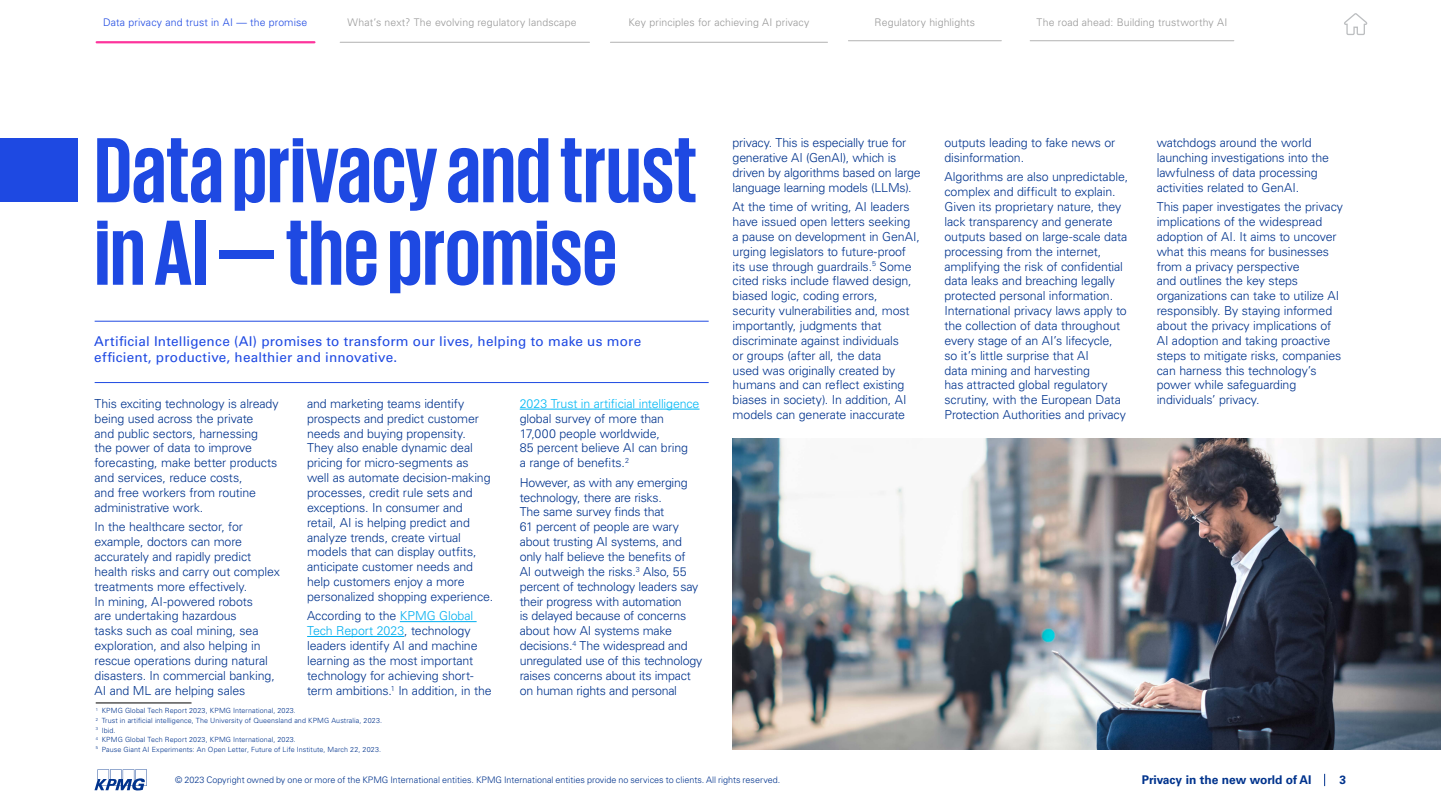
<style>
.page{position:relative;width:1441px;height:810px;background:#fff}
.page>*{position:absolute;margin:0;border:0;box-sizing:border-box;transform-origin:0 0}
.t1{font:700 94.5px/82.5px "KPMG";color:#1e49e2}
.t2{font:13.5px/16.2px "Univers LT Std";letter-spacing:.015em;color:#1e49e2}
.t3{font:300 12.38px/14.9px "Univers LT Std";letter-spacing:-.01em;color:#00338d}
.t4{font:300 12.38px "Univers LT Std";letter-spacing:-.01em;color:#00b8f5}
.t5{font:700 12px "Univers LT Std";color:#00338d}
.t6{font:300 10.5px "Univers LT Std";letter-spacing:.01em;color:#989898}
.t7{font:300 10.5px "Univers LT Std";letter-spacing:.01em;color:#1e49e2}
.t8{font:300 9px "Univers LT Std";color:#00338d}
.t9{font:300 7.12px/9.6px "Univers LT Std";letter-spacing:.015em;color:#00338d}
.s1{color:#00aeef}
</style>
<div class="page">
<img style="left:732px;top:439px;width:708px;height:310px">
<hr style="left:400px;top:621px;width:76px;height:1px;background:#00aeef">
<hr style="left:307px;top:636px;width:97px;height:1px;background:#00aeef">
<hr style="left:519px;top:409px;width:180px;height:1px;background:#00b8f5">
<hr style="left:95px;top:321px;width:613px;height:1px;background:#1e49e2">
<hr style="left:95px;top:382px;width:613px;height:1px;background:#1e49e2">
<div style="left:0;top:138px;width:77px;height:64px;background:#1e49e2"></div>
<hr style="left:96px;top:703px;width:95px;height:1px;background:#000">
<svg style="left:94px;top:769px;width:53px;height:22px"></svg>
<svg style="left:1324px;top:774px;width:1px;height:12px"></svg>
<svg style="left:1344px;top:13px;width:24px;height:22px"></svg>
<hr style="left:340px;top:42px;width:249px;height:1px;background:#b2b2b2">
<hr style="left:610px;top:42px;width:217px;height:1px;background:#b2b2b2">
<hr style="left:848px;top:40px;width:153px;height:1px;background:#b2b2b2">
<hr style="left:1030px;top:40px;width:203px;height:1px;background:#b2b2b2">
<hr style="left:97px;top:41px;width:217px;height:2px;background:#fd349c">
<p class="t7" style="left:103px;top:16px;width:206px">Data privacy and trust in AI — the promise</p>
<p class="t6" style="left:347px;top:16px;width:230px">What’s next? The evolving regulatory landscape</p>
<p class="t6" style="left:628px;top:16px;width:182px">Key principles for achieving AI privacy</p>
<p class="t6" style="left:874px;top:16px;width:102px">Regulatory highlights</p>
<p class="t6" style="left:1036px;top:16px;width:192px">The road ahead: Building trustworthy AI</p>
<h1 class="t1" style="left:94px;top:126px;width:604px">Dataprivacy and trust in AI — the promise</h1>
<p class="t2" style="left:94px;top:333px;width:548px">Artificial Intelligence (AI) promises to transform our lives, helping to make us more efficient, productive, healthier and innovative.</p>
<p class="t3" style="left:94px;top:396px;width:186px">This exciting technology is already being used across the private<br>and public sectors, harnessing<br>the power of data to improve forecasting, make better products and services, reduce costs,<br>and free workers from routine administrative work.</p>
<p class="t3" style="left:94px;top:520px;width:187px">In the healthcare sector, for example, doctors can more accurately and rapidly predict health risks and carry out complex treatments more effectively.<br>In mining, AI-powered robots<br>are undertaking hazardous<br>tasks such as coal mining, sea exploration, and also helping in rescue operations during natural disasters. In commercial banking,<br>AI and ML are helping sales</p>
<p class="t3" style="left:307px;top:396px;width:187px">and marketing teams identify prospects and predict customer needs and buying propensity.<br>They also enable dynamic deal pricing for micro-segments as well as automate decision-making processes, credit rule sets and exceptions. In consumer and retail, AI is helping predict and analyze trends, create virtual models that can display outfits, anticipate customer needs and help customers enjoy a more personalized shopping experience.</p>
<p class="t3" style="left:307px;top:609px;width:186px">According to the <span class="s1">KPMG Global<br>Tech Report 2023</span>, technology leaders identify AI and machine learning as the most important technology for achieving short&shy;term ambitions.<sup>1</sup> In addition, in the</p>
<p class="t4" style="left:519px;top:396px;width:181px">2023 Trust in artificial intelligence</p>
<p class="t3" style="left:519px;top:411px;width:170px">global survey of more than<br>17,000 people worldwide,<br>85 percent believe AI can bring a range of benefits.<sup>2</sup></p>
<p class="t3" style="left:519px;top:475px;width:184px">However, as with any emerging technology, there are risks.<br>The same survey finds that<br>61 percent of people are wary about trusting AI systems, and only half believe the benefits of<br>AI outweigh the risks.<sup>3</sup> Also, 55 percent of technology leaders say their progress with automation<br>is delayed because of concerns about how AI systems make decisions.<sup>4</sup> The widespread and unregulated use of this technology raises concerns about its impact on human rights and personal</p>
<p class="t9" style="left:96px;top:706px;width:288px"><sup>1</sup> KPMG Global Tech Report 2023, KPMG International, 2023.<br><sup>2</sup> Trust in artificial intelligence, The University of Queensland and KPMG Australia, 2023.<br><sup>3</sup> Ibid.<br><sup>4</sup> KPMG Global Tech Report 2023, KPMG International, 2023.<br><sup>5</sup> Pause Giant AI Experiments: An Open Letter, Future of Life Institute, March 22, 2023.</p>
<p class="t3" style="left:732px;top:135px;width:190px">privacy. This is especially true for generative AI (GenAI), which is driven by algorithms based on large language learning models (LLMs).</p>
<p class="t3" style="left:732px;top:199px;width:189px">At the time of writing, AI leaders have issued open letters seeking<br>a pause on development in GenAI, urging legislators to future-proof its use through guardrails.<sup>5</sup> Some cited risks include flawed design, biased logic, coding errors, security vulnerabilities and, most importantly, judgments that discriminate against individuals<br>or groups (after all, the data<br>used was originally created by humans and can reflect existing biases in society). In addition, AI models can generate inaccurate</p>
<p class="t3" style="left:944px;top:135px;width:172px">outputs leading to fake news or disinformation.</p>
<p class="t3" style="left:944px;top:170px;width:185px">Algorithms are also unpredictable, complex and difficult to explain.<br>Given its proprietary nature, they lack transparency and generate outputs based on large-scale data processing from the internet, amplifying the risk of confidential data leaks and breaching legally protected personal information.<br>International privacy laws apply to the collection of data throughout every stage of an AI’s lifecycle, so it’s little surprise that AI<br>data mining and harvesting<br>has attracted global regulatory scrutiny, with the European Data Protection Authorities and privacy</p>
<p class="t3" style="left:1156px;top:135px;width:174px">watchdogs around the world launching investigations into the lawfulness of data processing activities related to GenAI.</p>
<p class="t3" style="left:1156px;top:199px;width:188px">This paper investigates the privacy implications of the widespread adoption of AI. It aims to uncover what this means for businesses from a privacy perspective<br>and outlines the key steps organizations can take to utilize AI responsibly. By staying informed about the privacy implications of<br>AI adoption and taking proactive steps to mitigate risks, companies can harness this technology’s power while safeguarding individuals’ privacy.</p>
<p class="t8" style="left:175px;top:774px;width:606px">© 2023 Copyright owned by one or more of the KPMG International entities. KPMG International entities provide no services to clients. All rights reserved.</p>
<p class="t5" style="left:1141px;top:773px;width:171px">Privacy in the new world of AI</p>
<p class="t5" style="left:1339px;top:773px;width:8px">3</p>
</div>
